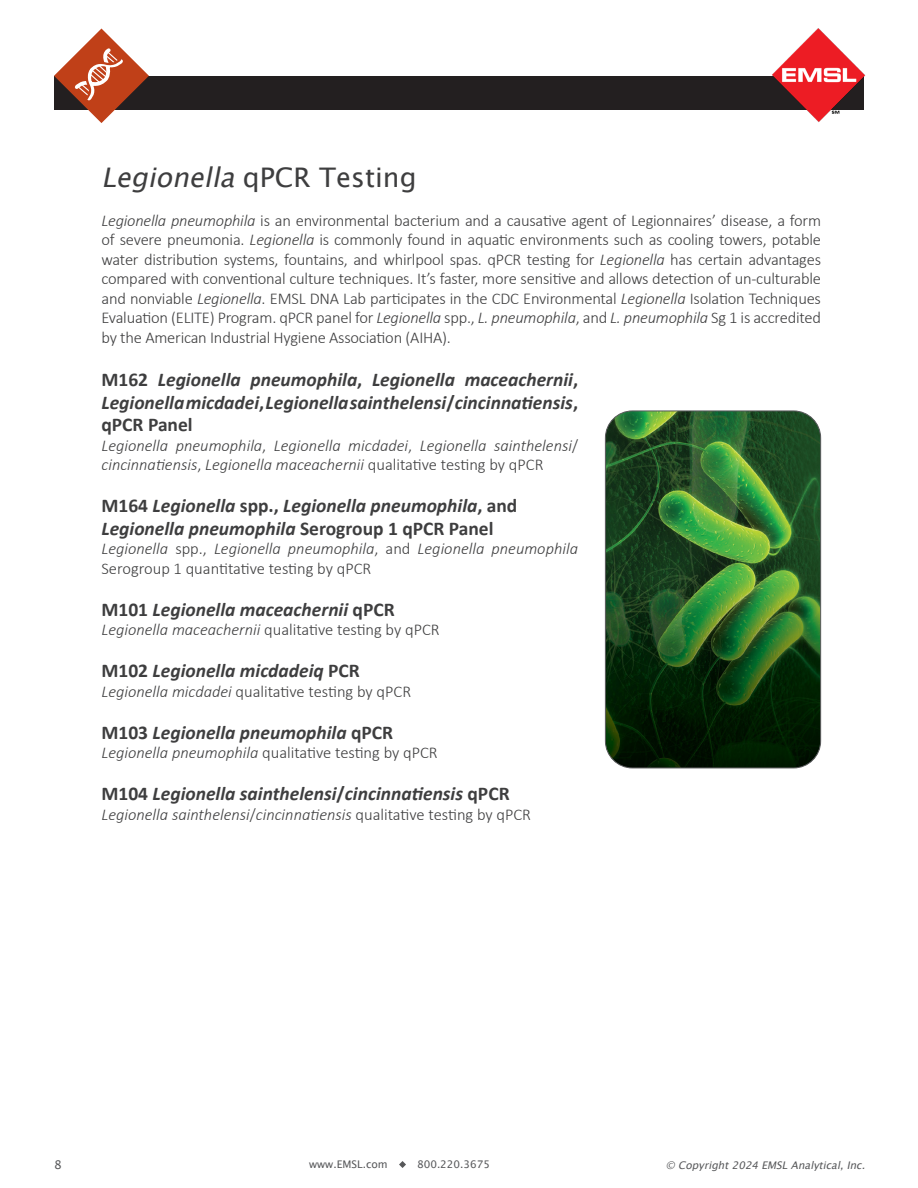
<style>
.page{position:relative;width:918px;height:1188px;background:#fff}
.page>*{position:absolute;margin:0;border:0;box-sizing:border-box;transform-origin:0 0}
.t1{font:27px "Lucida Sans Unicode";color:#3e3e3f}
.t2{font:italic 700 19.5px/22.5px "Calibri";color:#3e3e3f;text-align:justify}
.t3{font:300 16.5px/19.5px "Calibri";letter-spacing:-.01em;color:#3e3e3f;text-align:justify}
.t4{font:italic 300 16.5px/19.5px "Calibri";color:#3e3e3f}
.t5{font:12px "Lucida Sans Unicode";color:#57585a}
.t6{font:italic 10.5px "Lucida Sans Unicode";color:#57585a}
.t7{font:10.5px "Lucida Sans Unicode";color:#57585a}
.s1{font-style:italic}
.s2{font-style:normal}
</style>
<div class="page">
<svg style="left:399px;top:1161px;width:7px;height:7px"></svg>
<div style="left:54px;top:76px;width:810px;height:34px;background:#231f20"></div>
<img style="left:772px;top:29px;width:94px;height:93px">
<svg style="left:54px;top:29px;width:95px;height:94px"></svg>
<img style="left:605px;top:411px;width:216px;height:357px">
<div style="left:605px;top:411px;width:216px;height:357px;border:1px solid #57585a;border-radius:27px"></div>
<p class="t1" style="left:101px;top:156px;width:317px"><span class="s1">Legionella</span>qPCR Testing</p>
<p class="t3" style="left:101px;top:210px;width:721px"><span class="s1">Legionella pneumophila</span> is an environmental bacterium and a causative agent of Legionnaires’ disease, a form of severe pneumonia. <span class="s1">Legionella</span> is commonly found in aquatic environments such as cooling towers, potable water distribution systems, fountains, and whirlpool spas. qPCR testing for <span class="s1">Legionella</span> has certain advantages compared with conventional culture techniques. It’s faster, more sensitive and allows detection of un-culturable and nonviable <span class="s1">Legionella</span>. EMSL DNA Lab participates in the CDC Environmental <span class="s1">Legionella</span> Isolation Techniques Evaluation (ELITE) Program. qPCR panel for <span class="s1">Legionella</span> spp., <span class="s1">L. pneumophila</span>, and <span class="s1">L. pneumophila</span> Sg 1 is accredited by the American Industrial Hygiene Association (AIHA).</p>
<p class="t2" style="left:101px;top:368px;width:478px"><span class="s2">M162</span> Legionella pneumophila<span class="s2">,</span> Legionella maceachernii<span class="s2">, </span>Legionella micdadei<span class="s2">,</span> Legionellasainthelensi<span class="s2">/</span>cincinnatiensis<span class="s2">, qPCR Panel</span></p>
<p class="t4" style="left:101px;top:435px;width:478px">Legionella pneumophila<span class="s2">,</span> Legionella micdadei<span class="s2">,</span> Legionella sainthelensi<span class="s2">/ </span>cincinnatiensis<span class="s2">,</span> Legionella maceachernii <span class="s2">qualitative testing by qPCR</span></p>
<p class="t2" style="left:101px;top:494px;width:417px"><span class="s2">M164</span> Legionella <span class="s2">spp.,</span> Legionella pneumophila<span class="s2">, and<br></span>Legionella pneumophila <span class="s2">Serogroup 1 qPCR Panel</span></p>
<p class="t4" style="left:101px;top:539px;width:478px">Legionella <span class="s2">spp.,</span> Legionella pneumophila<span class="s2">, and</span> Legionella pneumophila<br><span class="s2">Serogroup 1 quantitative testing by qPCR</span></p>
<p class="t2" style="left:101px;top:597px;width:295px"><span class="s2">M101</span> Legionella maceachernii <span class="s2">qPCR</span></p>
<p class="t3" style="left:101px;top:620px;width:340px"><span class="s1">Legionella maceachernii</span> qualitative testing by qPCR</p>
<p class="t2" style="left:101px;top:659px;width:260px"><span class="s2">M102</span> Legionella micdadeiq <span class="s2">PCR</span></p>
<p class="t3" style="left:101px;top:681px;width:311px"><span class="s1">Legionella micdadei</span> qualitative testing by qPCR</p>
<p class="t2" style="left:101px;top:720px;width:293px"><span class="s2">M103</span> Legionella pneumophila <span class="s2">qPCR</span></p>
<p class="t3" style="left:101px;top:743px;width:338px"><span class="s1">Legionella pneumophila</span> qualitative testing by qPCR</p>
<p class="t2" style="left:101px;top:782px;width:410px"><span class="s2">M104</span> Legionella sainthelensi<span class="s2">/</span>cincinnatiensis <span class="s2">qPCR</span></p>
<p class="t4" style="left:101px;top:804px;width:431px">Legionella sainthelensi<span class="s2">/</span>cincinnatiensis <span class="s2">qualitative testing by qPCR</span></p>
<p class="t5" style="left:54px;top:1155px;width:9px">8</p>
<p class="t7" style="left:309px;top:1156px;width:80px">www.EMSL.com</p>
<p class="t7" style="left:417px;top:1156px;width:74px">800.220.3675</p>
<p class="t6" style="left:666px;top:1157px;width:204px">© Copyright2024 EMSLAnalytical,Inc.</p>
</div>
